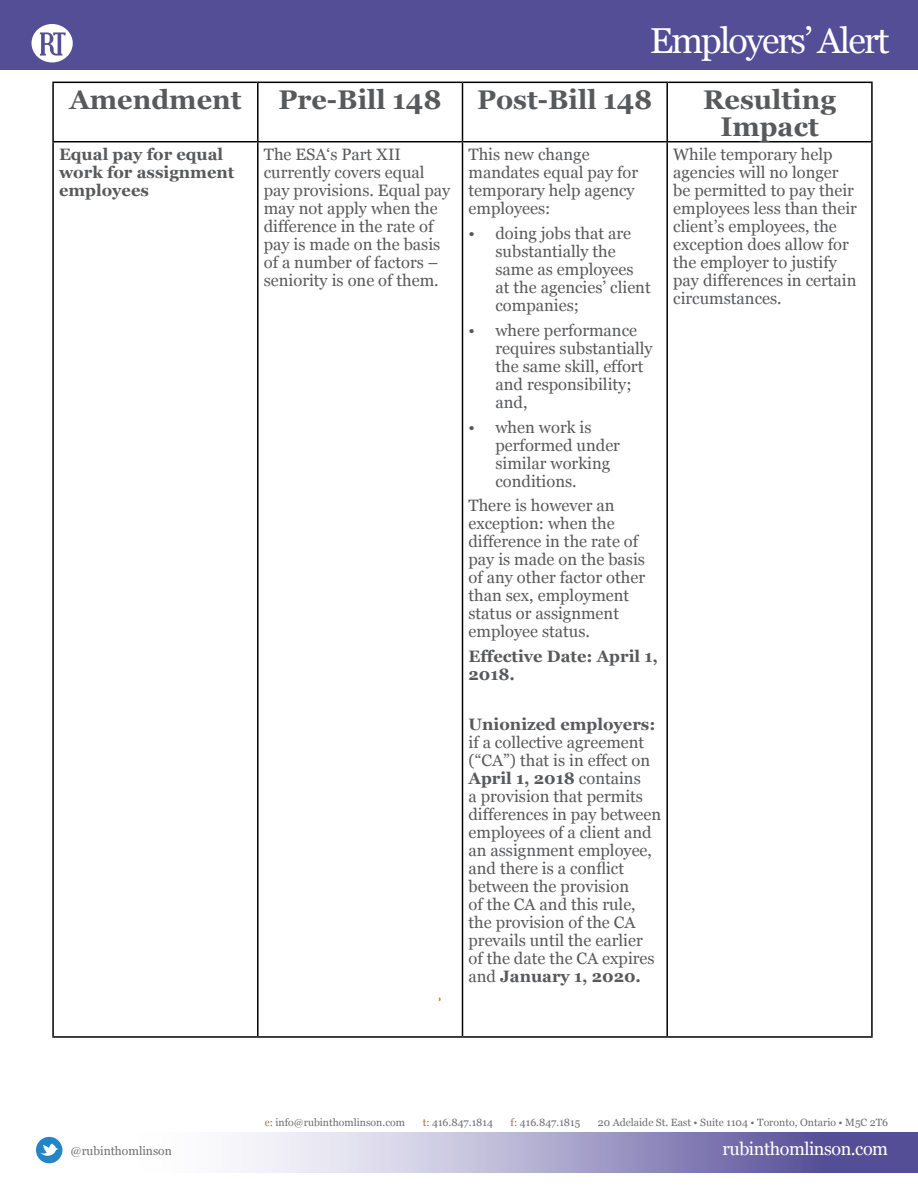
<style>
.page{position:relative;width:918px;height:1188px;background:#fff}
.page>*{position:absolute;margin:0;border:0;box-sizing:border-box;transform-origin:0 0}
.t1{font:36px "Georgia";letter-spacing:-.05em;color:#fff}
.t2{font:700 27px/27px "Georgia";color:#58595b;text-align:center}
.t3{font:18px "Georgia";letter-spacing:-.025em;color:#fff}
.t4{font:16.5px/18px "Georgia";color:#58595b}
.t5{font:700 16.5px/18px "Georgia";color:#58595b}
.t6{font:12px "Georgia";color:#6d6e71}
.t7{font:10.5px "Georgia";color:#6d6e71}
.s1{font-weight:700}
.s2{color:#a46f4f}
</style>
<div class="page">
<div style="left:0;top:0;width:918px;height:69px;background:#544e96"></div>
<svg style="left:32px;top:24px;width:41px;height:38px"></svg>
<svg style="left:36px;top:1132px;width:882px;height:41px"></svg>
<div style="left:36px;top:1137px;width:26px;height:26px;background:#2385c5;border-radius:50%"></div>
<svg style="left:40px;top:1144px;width:18px;height:12px"></svg>
<hr style="left:52px;top:82px;width:206px;height:1px;background:#000">
<hr style="left:52px;top:83px;width:2px;height:58px;background:#000">
<hr style="left:258px;top:82px;width:204px;height:1px;background:#000">
<hr style="left:257px;top:83px;width:2px;height:58px;background:#000">
<hr style="left:462px;top:82px;width:205px;height:1px;background:#000">
<hr style="left:462px;top:83px;width:1px;height:58px;background:#000">
<hr style="left:667px;top:82px;width:206px;height:1px;background:#000">
<hr style="left:666px;top:83px;width:2px;height:58px;background:#000">
<hr style="left:871px;top:83px;width:2px;height:58px;background:#000">
<hr style="left:52px;top:141px;width:206px;height:1px;background:#000">
<hr style="left:52px;top:142px;width:2px;height:894px;background:#000">
<hr style="left:258px;top:141px;width:204px;height:1px;background:#000">
<hr style="left:257px;top:142px;width:2px;height:894px;background:#000">
<hr style="left:462px;top:141px;width:205px;height:1px;background:#000">
<hr style="left:462px;top:142px;width:1px;height:894px;background:#000">
<hr style="left:667px;top:141px;width:206px;height:1px;background:#000">
<hr style="left:666px;top:142px;width:2px;height:894px;background:#000">
<hr style="left:871px;top:142px;width:2px;height:894px;background:#000">
<hr style="left:52px;top:1036px;width:206px;height:2px;background:#000">
<hr style="left:258px;top:1036px;width:204px;height:2px;background:#000">
<hr style="left:462px;top:1036px;width:205px;height:2px;background:#000">
<hr style="left:667px;top:1036px;width:206px;height:2px;background:#000">
<h1 class="t1" style="left:650px;top:19px;width:241px">Employers’ Alert</h1>
<h2 class="t2" style="left:69px;top:86px;width:174px">Amendment</h2>
<h2 class="t2" style="left:279px;top:86px;width:165px">Pre-Bill 148</h2>
<h2 class="t2" style="left:477px;top:86px;width:177px">Post-Bill 148</h2>
<h2 class="t2" style="left:703px;top:86px;width:134px">Resulting<br>Impact</h2>
<p class="t5" style="left:59px;top:146px;width:177px">Equal pay for equal work for assignment employees</p>
<p class="t4" style="left:264px;top:146px;width:188px">The ESA‘s Part XII currently covers equal pay provisions. Equal pay may not apply when the difference in the rate of pay is made on the basis of a number of factors – seniority is one of them.</p>
<p class="t4" style="left:469px;top:146px;width:171px">This new change mandates equal pay for temporary help agency employees:</p>
<p class="t4" style="left:673px;top:146px;width:185px">While temporary help agencies will no longer be permitted to pay their employees less than their client’s employees, the exception does allow for the employer to justify pay differences in certain circumstances.</p>
<p class="t4" style="left:496px;top:225px;width:157px;text-indent:-27px">• doing jobs that are substantially the same as employees at the agencies’ client companies;</p>
<p class="t4" style="left:496px;top:321px;width:159px;text-indent:-27px">• where performance requires substantially the same skill, effort and responsibility; and,</p>
<p class="t4" style="left:496px;top:418px;width:126px;text-indent:-27px">• when work is performed under similar working conditions.</p>
<p class="t4" style="left:469px;top:497px;width:178px">There is however an exception: when the difference in the rate of pay is made on the basis of any other factor other than sex, employment status or assignment employee status.</p>
<p class="t5" style="left:469px;top:647px;width:191px">Effective Date: April 1,<br>2018.</p>
<p class="t5" style="left:469px;top:715px;width:188px">Unionized employers:</p>
<p class="t4" style="left:469px;top:733px;width:194px">if a collective agreement (“CA”) that is in effect on<br><span class="s1">April 1, 2018</span> contains<br>a provision that permits differences in pay between employees of a client and an assignment employee, and there is a conflict between the provision<br>of the CA and this rule, the provision of the CA prevails until the earlier of the date the CA expires and <span class="s1">January 1, 2020.</span></p>
<p class="t6" style="left:71px;top:1143px;width:103px">@rubinthomlinson</p>
<p class="t7" style="left:265px;top:1116px;width:142px"><span class="s2">e:</span> info@rubinthomlinson.com</p>
<p class="t7" style="left:423px;top:1116px;width:72px"><span class="s2">t:</span> 416.847.1814</p>
<p class="t7" style="left:511px;top:1116px;width:71px"><span class="s2">f:</span> 416.847.1815</p>
<p class="t7" style="left:598px;top:1116px;width:292px">20 Adelaide St. East • Suite 1104 • Toronto, Ontario • M5C 2T6</p>
<p class="t3" style="left:723px;top:1137px;width:167px">rubinthomlinson.com</p>
</div>
